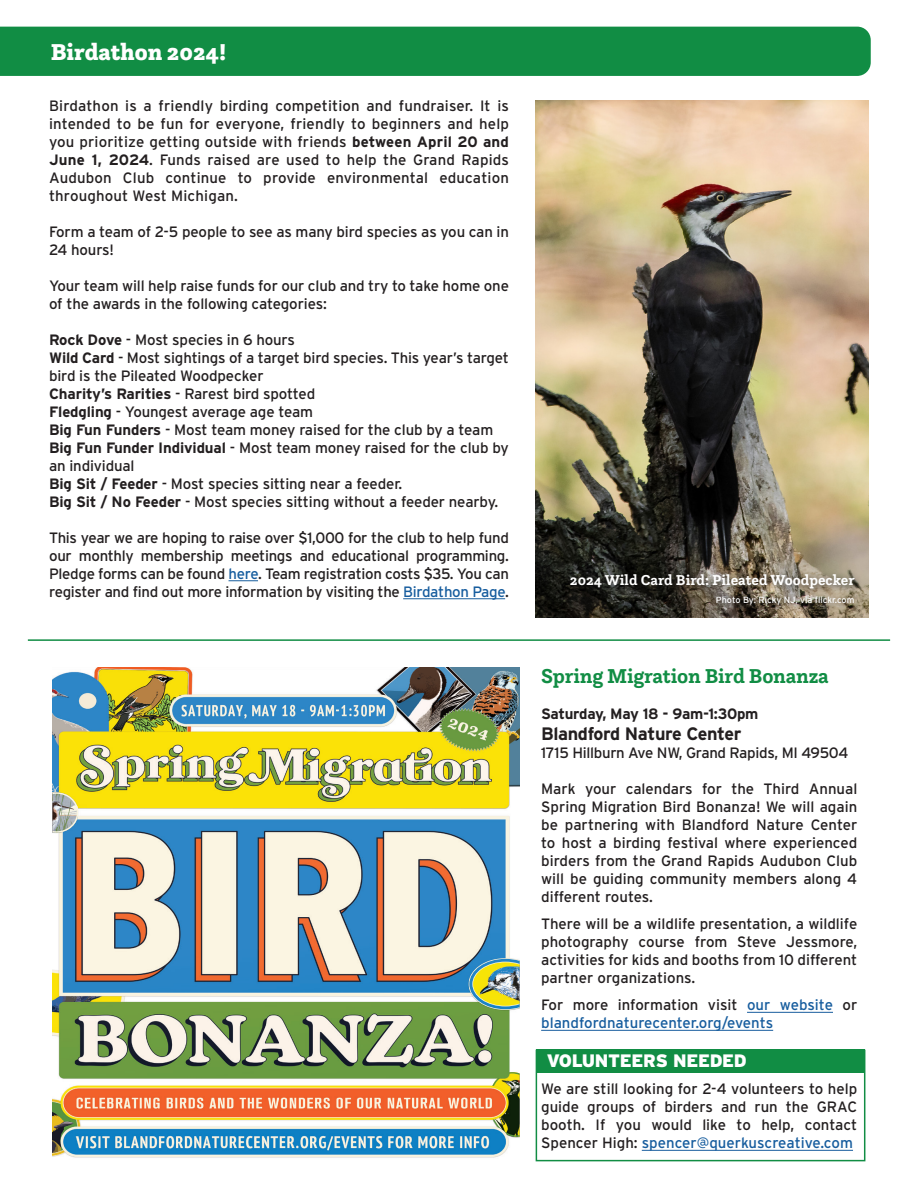
<style>
.page{position:relative;width:918px;height:1188px;background:#fff}
.page>*{position:absolute;margin:0;border:0;box-sizing:border-box;transform-origin:0 0}
.t1{font:900 24px "Questa Slab";color:#fff}
.t2{font:700 21px "Questa Slab";letter-spacing:-.01em;color:#118d44}
.t3{font:700 18px "Interstate";letter-spacing:-.02em;color:#231f20}
.t4{font:900 18px "Interstate";letter-spacing:-.02em;color:#fff}
.t5{font:15px/18px "Interstate";letter-spacing:-.01em;color:#231f20;text-align:justify}
.t6{font:15px/18px "Interstate";color:#175d9e}
.t7{font:700 15px "Questa Slab";color:#fff}
.t8{font:700 15px "Interstate";letter-spacing:-.02em;color:#231f20}
.t9{font:9px "Interstate";color:#fff}
.s1{font-weight:700}
.s2{color:#175d9e}
.s3{color:#231f20}
</style>
<div class="page">
<div style="left:536px;top:1050px;width:329px;height:23px;background:#118d44"></div>
<div style="left:0;top:27px;width:871px;height:49px;background:#118d44"></div>
<svg style="left:229px;top:581px;width:29px;height:1px"></svg>
<hr style="left:403px;top:599px;width:102px;height:1px;background:#175d9e">
<img style="left:535px;top:100px;width:334px;height:517px">
<div style="left:563px;top:568px;width:299px;height:46px;background:#231f20;opacity:.75"></div>
<img style="left:53px;top:668px;width:467px;height:490px">
<img style="left:487px;top:1072px;width:33px;height:65px">
<img style="left:53px;top:792px;width:25px;height:41px">
<img style="left:469px;top:958px;width:51px;height:52px">
<hr style="left:747px;top:1012px;width:86px;height:1px;background:#175d9e">
<hr style="left:541px;top:1030px;width:232px;height:1px;background:#175d9e">
<hr style="left:642px;top:1150px;width:211px;height:1px;background:#175d9e">
<div style="left:536px;top:1050px;width:329px;height:111px;border:2px solid #118d44"></div>
<hr style="left:28px;top:639px;width:862px;height:2px;background:#118d44">
<p class="t1" style="left:51px;top:36px;width:177px">Birdathon 2024!</p>
<p class="t5" style="left:49px;top:96px;width:461px">Birdathon is a friendly birding competition and fundraiser. It is intended to be fun for everyone, friendly to beginners and help you prioritize getting outside with friends <span class="s1">between April 20 and June 1, 2024</span>. Funds raised are used to help the Grand Rapids Audubon Club continue to provide environmental education throughout West Michigan.</p>
<p class="t5" style="left:49px;top:222px;width:461px">Form a team of 2-5 people to see as many bird species as you can in<br>24 hours!</p>
<p class="t5" style="left:49px;top:276px;width:461px">Your team will help raise funds for our club and try to take home one of the awards in the following categories:</p>
<p class="t5" style="left:49px;top:330px;width:247px"><span class="s1">Rock Dove</span> - Most species in 6 hours</p>
<p class="t5" style="left:49px;top:348px;width:461px"><span class="s1">Wild Card</span> - Most sightings of a target bird species. This year’s target bird is the Pileated Woodpecker</p>
<p class="t5" style="left:49px;top:384px;width:268px"><span class="s1">Charity’s Rarities</span> - Rarest bird spotted</p>
<p class="t5" style="left:49px;top:402px;width:265px"><span class="s1">Fledgling</span> - Youngest average age team</p>
<p class="t5" style="left:49px;top:420px;width:446px"><span class="s1">Big Fun Funders</span> - Most team money raised for the club by a team</p>
<p class="t5" style="left:49px;top:438px;width:461px"><span class="s1">Big Fun Funder Individual</span> - Most team money raised for the club by an individual</p>
<p class="t5" style="left:49px;top:474px;width:355px"><span class="s1">Big Sit / Feeder</span> - Most species sitting near a feeder.</p>
<p class="t5" style="left:49px;top:492px;width:451px"><span class="s1">Big Sit / No Feeder</span> - Most species sitting without a feeder nearby.</p>
<p class="t5" style="left:49px;top:528px;width:461px">This year we are hoping to raise over $1,000 for the club to help fund our monthly membership meetings and educational programming.<br>Pledge forms can be found <span class="s2">here</span>. Team registration costs $35. You can register and find out more information by visiting the <span class="s2">Birdathon Page</span>.</p>
<p class="t7" style="left:570px;top:571px;width:286px">2024 Wild Card Bird: Pileated Woodpecker</p>
<p class="t9" style="left:716px;top:595px;width:140px">Photo By: Ricky NJ, via flickr.com</p>
<p class="t2" style="left:541px;top:663px;width:289px">Spring Migration Bird Bonanza</p>
<p class="t8" style="left:541px;top:706px;width:219px">Saturday, May 18 - 9am-1:30pm</p>
<p class="t3" style="left:541px;top:724px;width:202px">Blandford Nature Center</p>
<p class="t5" style="left:541px;top:744px;width:309px">1715 Hillburn Ave NW, Grand Rapids, MI 49504</p>
<p class="t5" style="left:541px;top:780px;width:318px">Mark your calendars for the Third Annual Spring Migration Bird Bonanza! We will again be partnering with Blandford Nature Center to host a birding festival where experienced birders from the Grand Rapids Audubon Club will be guiding community members along 4 different routes.</p>
<p class="t5" style="left:541px;top:915px;width:318px">There will be a wildlife presentation, a wildlife photography course from Steve Jessmore, activities for kids and booths from 10 different partner organizations.</p>
<p class="t6" style="left:541px;top:996px;width:318px"><span class="s3">For more information visit</span> our website <span class="s3">or </span>blandfordnaturecenter.org/events</p>
<p class="t4" style="left:547px;top:1051px;width:202px">VOLUNTEERS NEEDED</p>
<p class="t5" style="left:541px;top:1080px;width:318px">We are still looking for 2-4 volunteers to help guide groups of birders and run the GRAC booth. If you would like to help, contact Spencer High: <span class="s2">spencer@querkuscreative.com</span></p>
</div>
